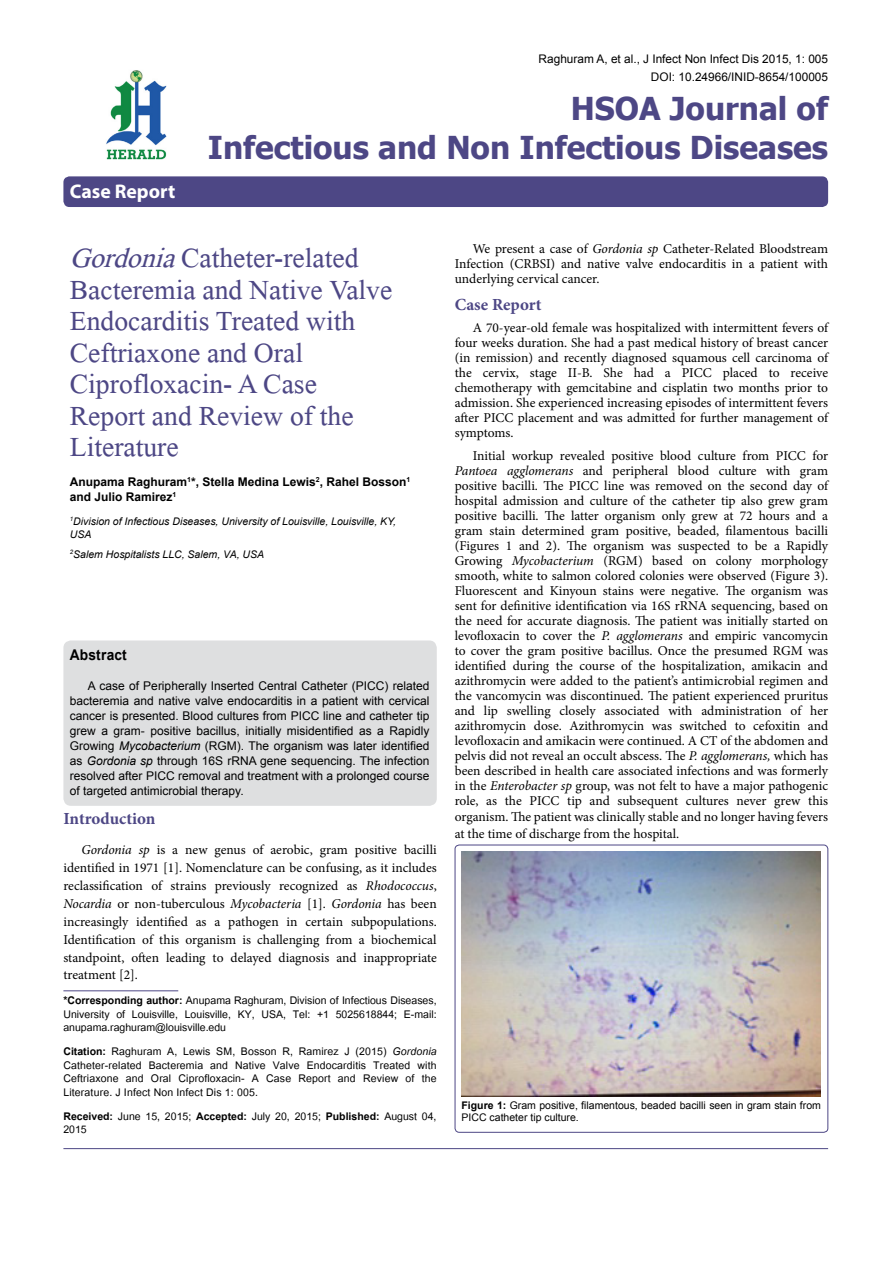
<style>
.page{position:relative;width:893px;height:1263px;background:#fff}
.page>*{position:absolute;margin:0;border:0;box-sizing:border-box;transform-origin:0 0}
.t1{font:41.25px/31.5px "Microsoft Himalaya";color:#4d4785}
.t2{font:700 31.5px/39px "Tahoma";color:#4d4785;text-align:right}
.t3{font:700 19.8px "Myriad Hebrew";color:#fff}
.t4{font:700 16.95px "Minion Pro";color:#4d4785}
.t5{font:700 14.85px "Arial";letter-spacing:.015em;color:#000;scale:.93 1}
.t6{font:14.7px/13.5px "Utsaah";color:#000;text-align:justify}
.t7{font:13.5px/15px "Minion Pro";letter-spacing:-.005em;color:#000;text-align:justify}
.t8{font:12px/15px "Arial";color:#000;text-align:justify}
.t9{font:700 12px/15px "Arial";color:#000}
.t10{font:11.85px/18px "Arial";color:#000;text-align:right}
.t11{font:italic 10.5px/13.5px "Arial";color:#000}
.t12{font:10.5px/12px "Arial";color:#000}
.s1{font-style:italic}
.s2{font-weight:700}
</style>
<div class="page">
<div style="left:63px;top:176px;width:765px;height:31px;background:#4d4785;border-radius:6px"></div>
<hr style="left:63px;top:990px;width:115px;height:1px;background:#4d4785">
<img style="left:106px;top:70px;width:61px;height:90px">
<hr style="left:63px;top:1148px;width:765px;height:1px;background:#4d4785">
<div style="left:63px;top:640px;width:374px;height:166px;background:#dedfe0;border-radius:8px"></div>
<div style="left:455px;top:845px;width:373px;height:287px;border:1px solid #4d4785;border-radius:4px"></div>
<img style="left:462px;top:851px;width:359px;height:245px">
<h3 class="t3" style="left:70px;top:180px;width:107px">Case Report</h3>
<p class="t10" style="left:539px;top:50px;width:291px">Raghuram A, et al., J Infect Non Infect Dis 2015, 1: 005<br>DOI: 10.24966/INID-8654/100005</p>
<h2 class="t2" style="left:208px;top:87px;width:622px">HSOA Journal of<br>Infectious and Non Infectious Diseases</h2>
<h1 class="t1" style="left:70px;top:237px;width:324px"><span class="s1">Gordonia</span>Catheter-related<br>Bacteremia and Native Valve<br>Endocarditis Treated with<br>Ceftriaxone and Oral<br>Ciprofloxacin- A Case<br>Report and Review of the<br>Literature</h1>
<p class="t9" style="left:70px;top:474px;width:342px">Anupama Raghuram<sup>1</sup>*, Stella Medina Lewis<sup>2</sup>, Rahel Bosson<sup>1 </sup>and Julio Ramirez<sup>1</sup></p>
<p class="t11" style="left:70px;top:514px;width:328px"><sup>1</sup>Division of Infectious Diseases, University of Louisville, Louisville, KY,<br>USA</p>
<p class="t11" style="left:70px;top:547px;width:196px"><sup>2</sup>Salem Hospitalists LLC, Salem, VA, USA</p>
<p class="t5" style="left:70px;top:644px;width:63px">Abstract</p>
<p class="t8" style="left:70px;top:678px;width:361px;text-indent:18px">A case of Peripherally Inserted Central Catheter (PICC) related bacteremia and native valve endocarditis in a patient with cervical cancer is presented. Blood cultures from PICC line and catheter tip grew a gram- positive bacillus, initially misidentified as a Rapidly Growing <span class="s1">Mycobacterium</span> (RGM). The organism was later identified as <span class="s1">Gordonia sp</span> through 16S rRNA gene sequencing. The infection resolved after PICC removal and treatment with a prolonged course of targeted antimicrobial therapy.</p>
<p class="t4" style="left:63px;top:807px;width:94px">Introduction</p>
<p class="t7" style="left:63px;top:841px;width:375px;line-height:18px;text-indent:18px"><span class="s1">Gordonia sp</span> is a new genus of aerobic, gram positive bacilli identified in 1971 [1]. Nomenclature can be confusing, as it includes reclassification of strains previously recognized as <span class="s1">Rhodococcus</span>, <span class="s1">Nocardia</span> or non-tuberculous <span class="s1">Mycobacteria</span> [1]. <span class="s1">Gordonia</span> has been increasingly identified as a pathogen in certain subpopulations.<br>Identification of this organism is challenging from a biochemical standpoint, often leading to delayed diagnosis and inappropriate</p>
<p class="t7" style="left:63px;top:967px;width:76px">treatment [2].</p>
<p class="t6" style="left:63px;top:995px;width:375px"><span class="s2">*Corresponding author:</span> Anupama Raghuram, Division of Infectious Diseases, University of Louisville, Louisville, KY, USA, Tel: +1 5025618844; E-mail: anupama.raghuram@louisville.edu</p>
<p class="t6" style="left:63px;top:1046px;width:375px"><span class="s2">Citation:</span> Raghuram A, Lewis SM, Bosson R, Ramirez J (2015) <span class="s1">Gordonia </span>Catheter-related Bacteremia and Native Valve Endocarditis Treated with Ceftriaxone and Oral Ciprofloxacin- A Case Report and Review of the Literature. J Infect Non Infect Dis 1: 005.</p>
<p class="t6" style="left:63px;top:1110px;width:375px"><span class="s2">Received:</span> June 15, 2015; <span class="s2">Accepted:</span> July 20, 2015; <span class="s2">Published:</span> August 04,<br>2015</p>
<p class="t7" style="left:455px;top:241px;width:375px;text-indent:18px">We present a case of <span class="s1">Gordonia sp</span> Catheter-Related Bloodstream Infection (CRBSI) and native valve endocarditis in a patient with underlying cervical cancer.</p>
<p class="t4" style="left:455px;top:292px;width:88px">Case Report</p>
<p class="t7" style="left:455px;top:321px;width:375px;text-indent:18px">A 70-year-old female was hospitalized with intermittent fevers of four weeks duration. She had a past medical history of breast cancer (in remission) and recently diagnosed squamous cell carcinoma of the cervix, stage II-B. She had a PICC placed to receive chemotherapy with gemcitabine and cisplatin two months prior to admission. She experienced increasing episodes of intermittent fevers after PICC placement and was admitted for further management of symptoms.</p>
<p class="t7" style="left:455px;top:448px;width:375px;text-indent:18px">Initial workup revealed positive blood culture from PICC for <span class="s1">Pantoea agglomerans</span> and peripheral blood culture with gram positive bacilli. The PICC line was removed on the second day of hospital admission and culture of the catheter tip also grew gram positive bacilli. The latter organism only grew at 72 hours and a gram stain determined gram positive, beaded, filamentous bacilli (Figures 1 and 2). The organism was suspected to be a Rapidly Growing <span class="s1">Mycobacterium</span> (RGM) based on colony morphology smooth, white to salmon colored colonies were observed (Figure 3).<br>Fluorescent and Kinyoun stains were negative. The organism was sent for definitive identification via 16S rRNA sequencing, based on the need for accurate diagnosis. The patient was initially started on levofloxacin to cover the <span class="s1">P. agglomerans</span> and empiric vancomycin to cover the gram positive bacillus. Once the presumed RGM was identified during the course of the hospitalization, amikacin and azithromycin were added to the patient’s antimicrobial regimen and the vancomycin was discontinued. The patient experienced pruritus and lip swelling closely associated with administration of her azithromycin dose. Azithromycin was switched to cefoxitin and levofloxacin and amikacin were continued. A CT of the abdomen and pelvis did not reveal an occult abscess. The <span class="s1">P. agglomerans,</span> which has been described in health care associated infections and was formerly in the <span class="s1">Enterobacter sp</span> group, was not felt to have a major pathogenic role, as the PICC tip and subsequent cultures never grew this</p>
<p class="t7" style="left:455px;top:809px;width:375px;line-height:16.5px">organism. The patient was clinically stable and no longer having fevers at the time of discharge from the hospital.</p>
<p class="t12" style="left:462px;top:1100px;width:361px"><span class="s2">Figure 1:</span> Gram positive, filamentous, beaded bacilli seen in gram stain from<br>PICC catheter tip culture.</p>
</div>
